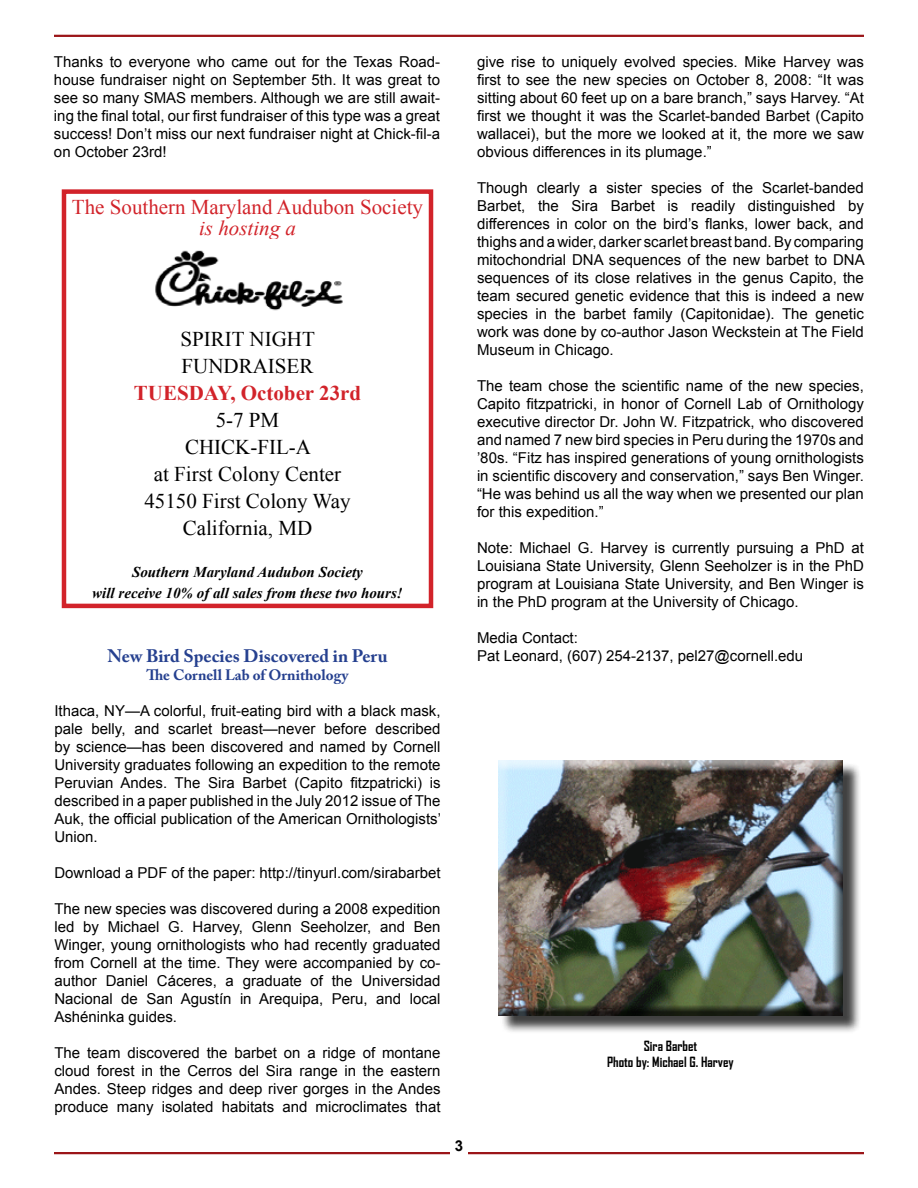
<style>
.page{position:relative;width:918px;height:1188px;background:#fff}
.page>*{position:absolute;margin:0;border:0;box-sizing:border-box;transform-origin:0 0}
.t1{font:21px/27px "Times New Roman";color:#000}
.t2{font:21px "Times New Roman";color:#d2232a}
.t3{font:700 21px "Times New Roman";color:#d2232a}
.t4{font:italic 21px "Times New Roman";color:#d2232a}
.t5{font:700 18px "Adobe Caslon Pro";color:#25408f}
.t6{font:15px/18px "Arial";color:#000;text-align:justify}
.t7{font:italic 700 15px/21px "Times New Roman";color:#000;text-align:center}
.t8{font:700 15px "Adobe Caslon Pro";color:#25408f}
.t9{font:700 15px "Arial";color:#000}
.t10{font:700 13.5px/16.2px "Agency FB";color:#000;text-align:center}
</style>
<div class="page">
<hr style="left:54px;top:35px;width:810px;height:2px;background:#9b1518">
<hr style="left:54px;top:1152px;width:396px;height:2px;background:#9b1518">
<hr style="left:468px;top:1152px;width:396px;height:2px;background:#9b1518">
<img style="left:155px;top:250px;width:188px;height:61px">
<div style="left:62px;top:189px;width:371px;height:419px;border:4px solid #d2232a"></div>
<div style="left:501px;top:763px;width:360px;height:271px;background:#000;opacity:.75"></div>
<div style="left:497px;top:760px;width:346px;height:255px;background:#000;opacity:.75"></div>
<p class="t6" style="left:54px;top:53px;width:388px">Thanks to everyone who came out for the Texas Road&shy;house fundraiser night on September 5th. It was great to see so many SMAS members. Although we are still await&shy;ing the final total, our first fundraiser of this type was a great success! Don’t miss our next fundraiser night at Chick-fil-a on October 23rd!</p>
<h1 class="t2" style="left:72px;top:193px;width:353px">The Southern Maryland Audubon Society</h1>
<h1 class="t4" style="left:199px;top:214px;width:98px">is hosting a</h1>
<h1 class="t1" style="left:181px;top:325px;width:136px">SPIRIT NIGHT<br>FUNDRAISER</h1>
<h1 class="t3" style="left:134px;top:379px;width:229px">TUESDAY, October 23rd</h1>
<h1 class="t1" style="left:144px;top:406px;width:208px;text-align:center">5-7 PM<br>CHICK-FIL-A<br>at First Colony Center<br>45150 First Colony Way<br>California, MD</h1>
<p class="t7" style="left:92px;top:561px;width:312px">Southern Maryland Audubon Society<br>will receive 10% of all sales from these two hours!</p>
<p class="t5" style="left:107px;top:645px;width:282px">New Bird Species Discovered in Peru</p>
<p class="t8" style="left:146px;top:666px;width:204px">The Cornell Lab of Ornithology</p>
<p class="t6" style="left:54px;top:702px;width:388px">Ithaca, NY—A colorful, fruit-eating bird with a black mask, pale belly, and scarlet breast—never before described by science—has been discovered and named by Cornell University graduates following an expedition to the remote Peruvian Andes. The Sira Barbet (Capito fitzpatricki) is described in a paper published in the July 2012 issue of The Auk, the official publication of the American Ornithologists’ Union.</p>
<p class="t6" style="left:54px;top:864px;width:388px">Download a PDF of the paper: http://tinyurl.com/sirabarbet</p>
<p class="t6" style="left:54px;top:900px;width:388px">The new species was discovered during a 2008 expedition led by Michael G. Harvey, Glenn Seeholzer, and Ben Winger, young ornithologists who had recently graduated from Cornell at the time. They were accompanied by co&shy;author Daniel Cáceres, a graduate of the Universidad Nacional de San Agustín in Arequipa, Peru, and local Ashéninka guides.</p>
<p class="t6" style="left:54px;top:1044px;width:388px">The team discovered the barbet on a ridge of montane cloud forest in the Cerros del Sira range in the eastern Andes. Steep ridges and deep river gorges in the Andes produce many isolated habitats and microclimates that</p>
<p class="t6" style="left:477px;top:53px;width:389px">give rise to uniquely evolved species. Mike Harvey was first to see the new species on October 8, 2008: “It was sitting about 60 feet up on a bare branch,” says Harvey. “At first we thought it was the Scarlet-banded Barbet (Capito wallacei), but the more we looked at it, the more we saw obvious differences in its plumage.”</p>
<p class="t6" style="left:477px;top:179px;width:389px">Though clearly a sister species of the Scarlet-banded Barbet, the Sira Barbet is readily distinguished by differences in color on the bird’s flanks, lower back, and thighs and a wider, darker scarlet breast band. By comparing mitochondrial DNA sequences of the new barbet to DNA sequences of its close relatives in the genus Capito, the team secured genetic evidence that this is indeed a new species in the barbet family (Capitonidae). The genetic work was done by co-author Jason Weckstein at The Field Museum in Chicago.</p>
<p class="t6" style="left:477px;top:377px;width:389px">The team chose the scientific name of the new species, Capito fitzpatricki, in honor of Cornell Lab of Ornithology executive director Dr. John W. Fitzpatrick, who discovered and named 7 new bird species in Peru during the 1970s and ’80s. “Fitz has inspired generations of young ornithologists in scientific discovery and conservation,” says Ben Winger. “He was behind us all the way when we presented our plan for this expedition.”</p>
<p class="t6" style="left:477px;top:539px;width:388px">Note: Michael G. Harvey is currently pursuing a PhD at Louisiana State University, Glenn Seeholzer is in the PhD program at Louisiana State University, and Ben Winger is in the PhD program at the University of Chicago.</p>
<p class="t6" style="left:477px;top:629px;width:328px">Media Contact:<br>Pat Leonard, (607) 254-2137, pel27@cornell.edu</p>
<p class="t9" style="left:455px;top:1136px;width:10px">3</p>
<p class="t10" style="left:607px;top:1037px;width:128px">Sira Barbet<br>Photo by: Michael G. Harvey</p>
</div>
